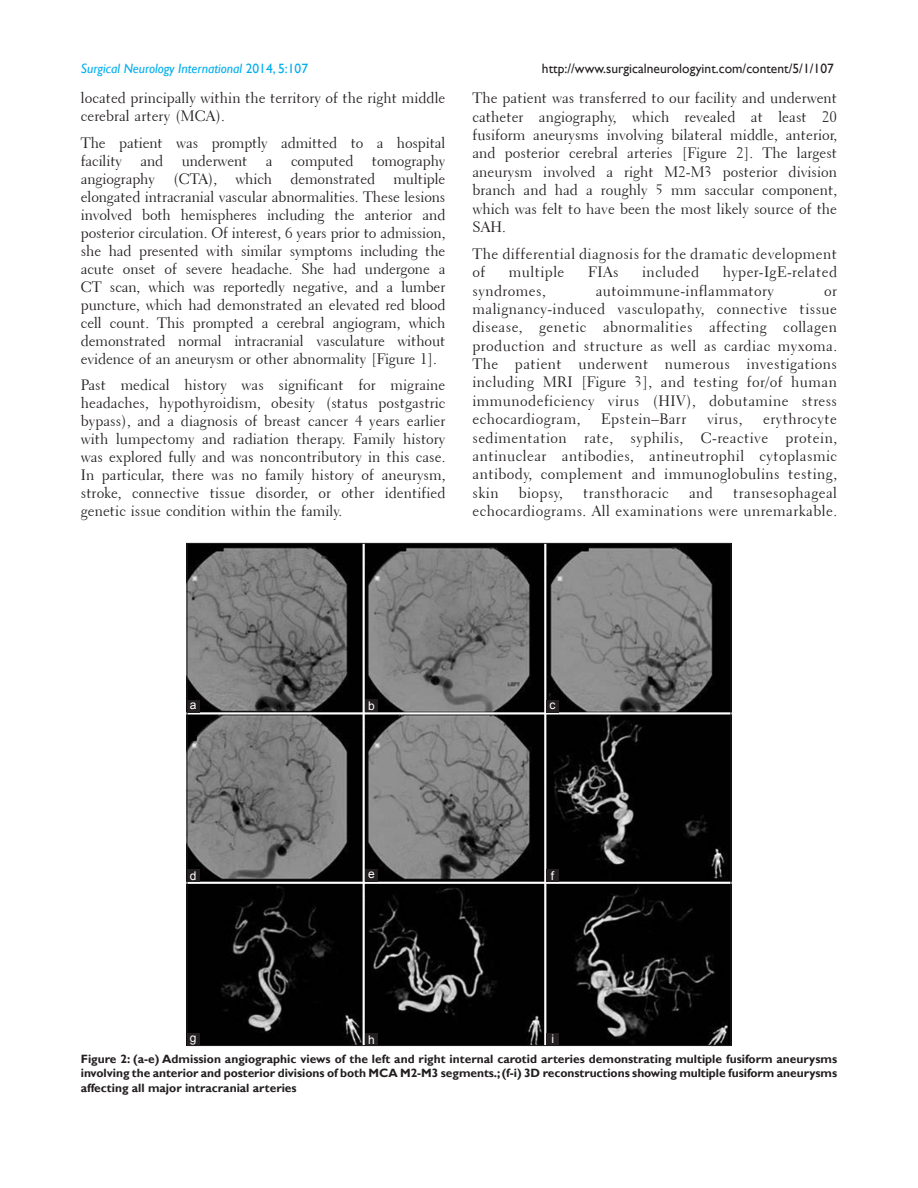
<style>
.page{position:relative;width:918px;height:1188px;background:#fff}
.page>*{position:absolute;margin:0;border:0;box-sizing:border-box;transform-origin:0 0}
.TX{font:15px/18.5px "Transitional 521 BT Roman A";letter-spacing:.025em;color:#231f20;text-align:justify}
.TX-2{font:15px/18px "Transitional 521 BT Roman A";color:#231f20}
.t1{font:13.5px "Gill Sans";color:#231f20}
.t2{font:italic 13.5px "Gill Sans";color:#00aeef}
.FGC{font:700 12px/14.4px "Gill Sans";color:#231f20;text-align:justify}
.LABEL{font:12px "Arial";color:#fff}
.s1{font-style:normal}
</style>
<div class="page">
<img style="left:189px;top:545px;width:540px;height:499px">
<div style="left:187px;top:869px;width:13px;height:13px;background:#231f20"></div>
<div style="left:365px;top:1033px;width:13px;height:13px;background:#231f20"></div>
<div style="left:546px;top:700px;width:13px;height:12px;background:#231f20"></div>
<div style="left:187px;top:1033px;width:13px;height:13px;background:#231f20"></div>
<div style="left:365px;top:700px;width:13px;height:12px;background:#231f20"></div>
<div style="left:546px;top:869px;width:13px;height:13px;background:#231f20"></div>
<div style="left:187px;top:700px;width:13px;height:13px;background:#231f20"></div>
<div style="left:365px;top:869px;width:13px;height:13px;background:#231f20"></div>
<div style="left:546px;top:1033px;width:13px;height:13px;background:#231f20"></div>
<p class="t2" style="left:81px;top:61px;width:229px">Surgical Neurology International <span class="s1">2014, 5:107</span></p>
<p class="t1" style="left:542px;top:61px;width:293px">http://www.surgicalneurologyint.com/content/5/1/107</p>
<p class="TX-2" style="left:81px;top:89px;width:366px">located principally within the territory of the right middle cerebral artery (MCA).</p>
<p class="TX" style="left:81px;top:134px;width:366px;line-height:18px">The patient was promptly admitted to a hospital facility and underwent a computed tomography angiography (CTA), which demonstrated multiple elongated intracranial vascular abnormalities. These lesions involved both hemispheres including the anterior and posterior circulation. Of interest, 6 years prior to admission, she had presented with similar symptoms including the acute onset of severe headache. She had undergone a CT scan, which was reportedly negative, and a lumber puncture, which had demonstrated an elevated red blood cell count. This prompted a cerebral angiogram, which demonstrated normal intracranial vasculature without evidence of an aneurysm or other abnormality [Figure 1].</p>
<p class="TX" style="left:81px;top:376px;width:366px;line-height:18px">Past medical history was significant for migraine headaches, hypothyroidism, obesity (status postgastric bypass), and a diagnosis of breast cancer 4 years earlier with lumpectomy and radiation therapy. Family history was explored fully and was noncontributory in this case.<br>In particular, there was no family history of aneurysm, stroke, connective tissue disorder, or other identified genetic issue condition within the family.</p>
<p class="TX" style="left:472px;top:89px;width:366px">The patient was transferred to our facility and underwent catheter angiography, which revealed at least 20 fusiform aneurysms involving bilateral middle, anterior, and posterior cerebral arteries [Figure 2]. The largest aneurysm involved a right M2‑M3 posterior division branch and had a roughly 5 mm saccular component, which was felt to have been the most likely source of the SAH.</p>
<p class="TX" style="left:472px;top:245px;width:366px">The differential diagnosis for the dramatic development of</p>
<p class="TX" style="left:509px;top:263px;width:57px">multiple</p>
<p class="TX" style="left:588px;top:263px;width:32px">FIAs</p>
<p class="TX" style="left:642px;top:263px;width:59px">included</p>
<p class="TX" style="left:723px;top:263px;width:116px">hyper‑IgE‑related</p>
<p class="TX" style="left:472px;top:281px;width:75px">syndromes,</p>
<p class="TX" style="left:596px;top:281px;width:180px">autoimmune‑inflammatory</p>
<p class="TX" style="left:472px;top:281px;width:366px;text-indent:352px">or malignancy‑induced vasculopathy, connective tissue disease, genetic abnormalities affecting collagen production and structure as well as cardiac myxoma.<br>The patient underwent numerous investigations including MRI [Figure 3], and testing for/of human immunodeficiency virus (HIV), dobutamine stress echocardiogram,</p>
<p class="TX" style="left:472px;top:410px;width:366px;text-indent:291px">erythrocyte sedimentation rate, syphilis, C‑reactive protein, antinuclear antibodies, antineutrophil cytoplasmic antibody, complement and immunoglobulins testing, skin</p>
<p class="TX" style="left:601px;top:410px;width:87px">Epstein–Barr</p>
<p class="TX" style="left:707px;top:410px;width:37px">virus,</p>
<p class="TX" style="left:472px;top:484px;width:366px;text-align:right">transesophageal<br>echocardiograms. All examinations were unremarkable.</p>
<p class="TX" style="left:519px;top:484px;width:46px">biopsy,</p>
<p class="TX" style="left:583px;top:484px;width:87px">transthoracic</p>
<p class="TX" style="left:689px;top:484px;width:25px">and</p>
<p class="LABEL" style="left:190px;top:697px;width:8px">a</p>
<p class="LABEL" style="left:368px;top:698px;width:8px">b</p>
<p class="LABEL" style="left:549px;top:697px;width:7px">c</p>
<p class="LABEL" style="left:190px;top:868px;width:8px">d</p>
<p class="LABEL" style="left:368px;top:866px;width:8px">e</p>
<p class="LABEL" style="left:551px;top:867px;width:5px">f</p>
<p class="LABEL" style="left:190px;top:1030px;width:8px">g</p>
<p class="LABEL" style="left:368px;top:1032px;width:8px">h</p>
<p class="LABEL" style="left:551px;top:1031px;width:4px">i</p>
<p class="FGC" style="left:81px;top:1052px;width:758px">Figure 2: (a-e) Admission angiographic views of the left and right internal carotid arteries demonstrating multiple fusiform aneurysms involving the anterior and posterior divisions of both MCA M2-M3 segments.; (f-i) 3D reconstructions showing multiple fusiform aneurysms affecting all major intracranial arteries</p>
</div>
